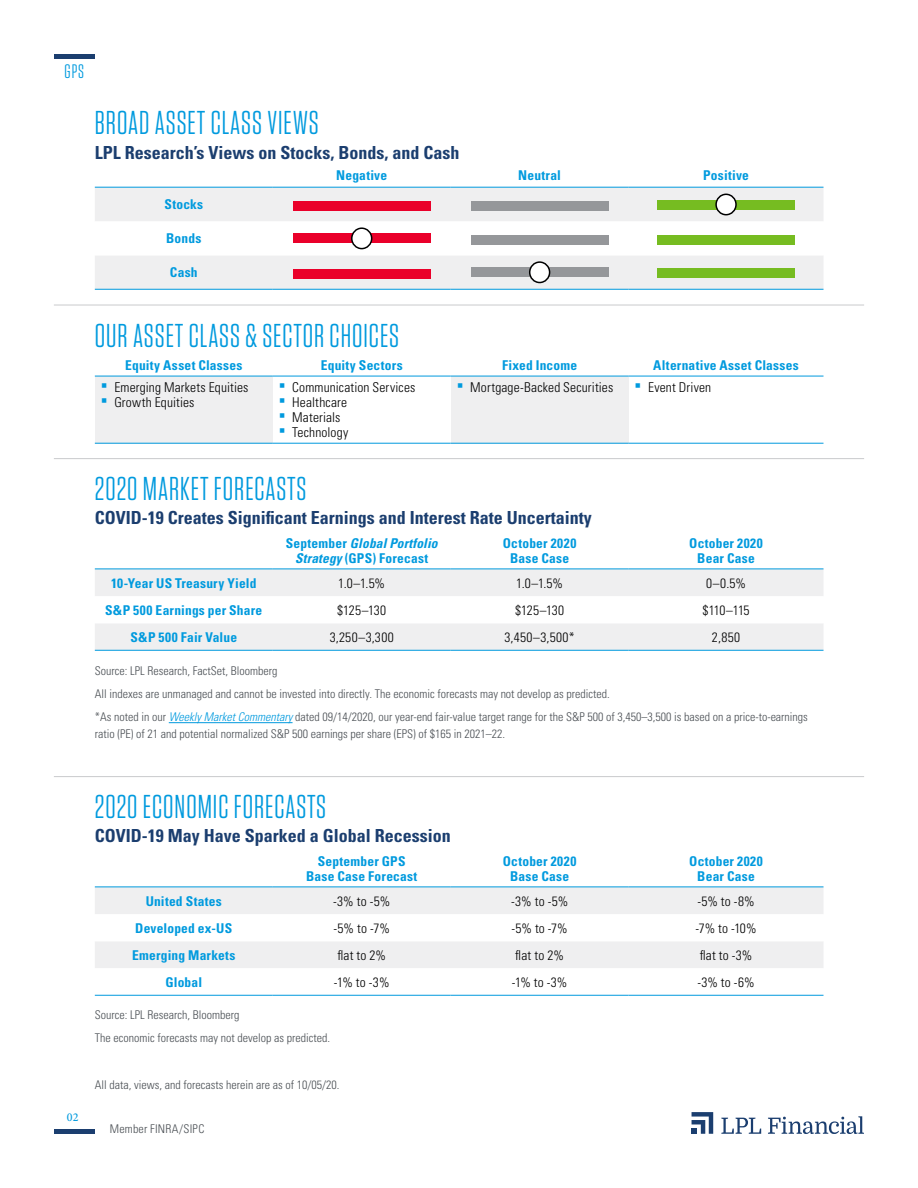
<style>
.page{position:relative;width:918px;height:1188px;background:#fff}
.page>*{position:absolute;margin:0;border:0;box-sizing:border-box;transform-origin:0 0}
.t1{font:33px "Tungsten Narrow";letter-spacing:.03em;color:#009ade}
.t2{font:19.5px "Tungsten Narrow";color:#009ade}
.t3{font:700 condensed 18px "Univers LT Std";color:#1b3e6f}
.t4{font:700 condensed 13.5px/15px "Univers LT Std";letter-spacing:.015em;color:#009ade;text-align:center}
.t5{font:300 condensed 13.5px/15px "Univers LT Std";letter-spacing:.015em;color:#000}
.t6{font:italic 700 condensed 13.5px/15px "Univers LT Std";letter-spacing:.01em;color:#009ade;text-align:center}
.t7{font:300 condensed 12px/23.2px "Univers LT Std";color:#4a4f54}
.t8{font:500 12px "Minion Pro";color:#009ade}
.s1{font-style:normal}
.s2{font-style:italic;color:#009ade}
</style>
<div class="page">
<hr style="left:54px;top:1130px;width:40px;height:4px;background:#1b3e6f">
<hr style="left:54px;top:54px;width:40px;height:4px;background:#1b3e6f">
<svg style="left:692px;top:1112px;width:21px;height:22px"></svg>
<svg style="left:721px;top:1118px;width:40px;height:16px"></svg>
<svg style="left:768px;top:1116px;width:96px;height:18px"></svg>
<hr style="left:169px;top:722px;width:124px;height:1px;background:#009ade">
<div style="left:95px;top:188px;width:729px;height:101px;background:#efeff0"></div>
<svg style="left:95px;top:221px;width:729px;height:34px"></svg>
<hr style="left:95px;top:187px;width:178px;height:1px;background:#009ade">
<hr style="left:273px;top:187px;width:178px;height:1px;background:#009ade">
<hr style="left:451px;top:187px;width:178px;height:1px;background:#009ade">
<hr style="left:629px;top:187px;width:195px;height:1px;background:#009ade">
<hr style="left:95px;top:289px;width:178px;height:1px;background:#009ade">
<hr style="left:273px;top:289px;width:178px;height:1px;background:#009ade">
<hr style="left:451px;top:289px;width:178px;height:1px;background:#009ade">
<hr style="left:629px;top:289px;width:195px;height:1px;background:#009ade">
<div style="left:293px;top:202px;width:137px;height:9px;background:#ea002a"></div>
<div style="left:471px;top:202px;width:137px;height:9px;background:#95979a"></div>
<div style="left:657px;top:200px;width:138px;height:9px;background:#76bc21"></div>
<div style="left:716px;top:194px;width:20px;height:21px;background:#fff;border-radius:50%"></div>
<div style="left:715px;top:194px;width:22px;height:21px;border:2px solid #000;border-radius:50%"></div>
<div style="left:293px;top:234px;width:137px;height:9px;background:#ea002a"></div>
<div style="left:352px;top:228px;width:20px;height:21px;background:#fff;border-radius:50%"></div>
<div style="left:351px;top:227px;width:21px;height:22px;border:2px solid #000;border-radius:50%"></div>
<div style="left:471px;top:235px;width:137px;height:10px;background:#95979a"></div>
<div style="left:657px;top:235px;width:138px;height:10px;background:#76bc21"></div>
<div style="left:293px;top:269px;width:137px;height:10px;background:#ea002a"></div>
<div style="left:471px;top:268px;width:137px;height:9px;background:#95979a"></div>
<div style="left:530px;top:262px;width:20px;height:21px;background:#fff;border-radius:50%"></div>
<div style="left:529px;top:261px;width:21px;height:22px;border:2px solid #000;border-radius:50%"></div>
<div style="left:657px;top:268px;width:138px;height:10px;background:#76bc21"></div>
<div style="left:95px;top:570px;width:729px;height:80px;background:#efeff0"></div>
<svg style="left:95px;top:596px;width:729px;height:27px"></svg>
<hr style="left:95px;top:569px;width:178px;height:1px;background:#009ade">
<hr style="left:273px;top:569px;width:178px;height:1px;background:#009ade">
<hr style="left:451px;top:569px;width:178px;height:1px;background:#009ade">
<hr style="left:629px;top:569px;width:195px;height:1px;background:#009ade">
<hr style="left:95px;top:650px;width:178px;height:1px;background:#009ade">
<hr style="left:273px;top:650px;width:178px;height:1px;background:#009ade">
<hr style="left:451px;top:650px;width:178px;height:1px;background:#009ade">
<hr style="left:629px;top:650px;width:195px;height:1px;background:#009ade">
<div style="left:95px;top:888px;width:728px;height:26px;background:#efeff0"></div>
<svg style="left:95px;top:942px;width:729px;height:53px;fill:#efeff7"></svg>
<hr style="left:95px;top:887px;width:178px;height:1px;background:#009ade">
<hr style="left:273px;top:887px;width:178px;height:1px;background:#009ade">
<hr style="left:451px;top:887px;width:178px;height:1px;background:#009ade">
<hr style="left:629px;top:887px;width:195px;height:1px;background:#009ade">
<hr style="left:95px;top:995px;width:178px;height:1px;background:#009ade">
<hr style="left:273px;top:995px;width:178px;height:1px;background:#009ade">
<hr style="left:451px;top:995px;width:178px;height:1px;background:#009ade">
<hr style="left:629px;top:995px;width:195px;height:1px;background:#009ade">
<div style="left:95px;top:376px;width:178px;height:67px;background:#efeff0"></div>
<div style="left:451px;top:376px;width:178px;height:67px;background:#efeff0"></div>
<hr style="left:95px;top:376px;width:178px;height:1px;background:#009ade">
<hr style="left:273px;top:376px;width:178px;height:1px;background:#009ade">
<hr style="left:451px;top:376px;width:178px;height:1px;background:#009ade">
<hr style="left:629px;top:376px;width:195px;height:1px;background:#009ade">
<hr style="left:95px;top:443px;width:178px;height:1px;background:#009ade">
<hr style="left:273px;top:443px;width:178px;height:1px;background:#009ade">
<hr style="left:451px;top:443px;width:178px;height:1px;background:#009ade">
<hr style="left:629px;top:443px;width:195px;height:1px;background:#009ade">
<hr style="left:54px;top:305px;width:810px;height:1px;background:#c9cacc">
<hr style="left:54px;top:458px;width:810px;height:1px;background:#c9cacc">
<hr style="left:54px;top:776px;width:810px;height:1px;background:#c9cacc">
<h2 class="t2" style="left:65px;top:62px;width:21px">GPS</h2>
<h1 class="t1" style="left:95px;top:107px;width:225px">BROAD ASSET CLASS VIEWS</h1>
<h3 class="t3" style="left:95px;top:142px;width:366px">LPL Research’s Views on Stocks, Bonds, and Cash</h3>
<p class="t4" style="left:164px;top:197px;width:40px">Stocks</p>
<p class="t4" style="left:166px;top:231px;width:37px">Bonds</p>
<p class="t4" style="left:170px;top:265px;width:29px">Cash</p>
<p class="t4" style="left:336px;top:168px;width:52px">Negative</p>
<p class="t4" style="left:518px;top:168px;width:44px">Neutral</p>
<p class="t4" style="left:703px;top:168px;width:47px">Positive</p>
<h1 class="t1" style="left:95px;top:319px;width:306px">OUR ASSET CLASS &amp; SECTOR CHOICES</h1>
<p class="t4" style="left:125px;top:358px;width:119px">Equity Asset Classes</p>
<p class="t4" style="left:321px;top:358px;width:83px">Equity Sectors</p>
<p class="t4" style="left:502px;top:358px;width:77px">Fixed Income</p>
<p class="t4" style="left:653px;top:358px;width:147px">Alternative Asset Classes</p>
<p class="t5" style="left:114px;top:380px;width:136px">Emerging Markets Equities<br>Growth Equities</p>
<p class="t5" style="left:292px;top:380px;width:125px">Communication Services<br>Healthcare<br>Materials<br>Technology</p>
<p class="t5" style="left:470px;top:380px;width:145px">Mortgage-Backed Securities</p>
<p class="t5" style="left:648px;top:380px;width:65px">Event Driven</p>
<h1 class="t1" style="left:95px;top:472px;width:213px">2020 MARKET FORECASTS</h1>
<h3 class="t3" style="left:95px;top:507px;width:498px">COVID-19 Creates Significant Earnings and Interest Rate Uncertainty</h3>
<p class="t6" style="left:286px;top:536px;width:153px"><span class="s1">September</span> Global Portfolio<br>Strategy <span class="s1">(GPS) Forecast</span></p>
<p class="t4" style="left:503px;top:536px;width:75px">October 2020<br>Base Case</p>
<p class="t4" style="left:689px;top:536px;width:75px">October 2020<br>Bear Case</p>
<p class="t4" style="left:111px;top:575px;width:147px">10-Year US Treasury Yield</p>
<p class="t5" style="left:338px;top:575px;width:48px">1.0–1.5%</p>
<p class="t5" style="left:516px;top:575px;width:48px">1.0–1.5%</p>
<p class="t5" style="left:706px;top:575px;width:41px">0–0.5%</p>
<p class="t4" style="left:105px;top:602px;width:159px">S&amp;P 500 Earnings per Share</p>
<p class="t5" style="left:337px;top:602px;width:51px">$125–130</p>
<p class="t5" style="left:515px;top:602px;width:51px">$125–130</p>
<p class="t5" style="left:703px;top:602px;width:49px">$110–115</p>
<p class="t4" style="left:130px;top:629px;width:108px">S&amp;P 500 Fair Value</p>
<p class="t5" style="left:330px;top:629px;width:66px">3,250–3,300</p>
<p class="t5" style="left:504px;top:629px;width:72px">3,450–3,500*</p>
<p class="t5" style="left:712px;top:629px;width:30px">2,850</p>
<p class="t7" style="left:95px;top:659px;width:715px">Source: LPL Research, FactSet, Bloomberg<br>All indexes are unmanaged and cannot be invested into directly. The economic forecasts may not develop as predicted.<br>*As noted in our <span class="s2">Weekly Market Commentary</span> dated 09/14/2020, our year-end fair-value target range for the S&amp;P 500 of 3,450–3,500 is based on a price-to-earnings</p>
<p class="t7" style="left:95px;top:722px;width:412px">ratio (PE) of 21 and potential normalized S&amp;P 500 earnings per share (EPS) of $165 in 2021–22.</p>
<p class="t8" style="left:67px;top:1109px;width:13px">02</p>
<h1 class="t1" style="left:95px;top:790px;width:233px">2020 ECONOMIC FORECASTS</h1>
<h3 class="t3" style="left:95px;top:825px;width:357px">COVID-19 May Have Sparked a Global Recession</h3>
<p class="t4" style="left:306px;top:854px;width:113px">September GPS<br>Base Case Forecast</p>
<p class="t4" style="left:503px;top:854px;width:75px">October 2020<br>Base Case</p>
<p class="t4" style="left:689px;top:854px;width:75px">October 2020<br>Bear Case</p>
<p class="t4" style="left:146px;top:893px;width:78px">United States</p>
<p class="t5" style="left:333px;top:893px;width:59px">-3% to -5%</p>
<p class="t5" style="left:511px;top:893px;width:59px">-3% to -5%</p>
<p class="t5" style="left:697px;top:893px;width:59px">-5% to -8%</p>
<p class="t4" style="left:135px;top:920px;width:98px">Developed ex-US</p>
<p class="t5" style="left:334px;top:920px;width:58px">-5% to -7%</p>
<p class="t5" style="left:511px;top:920px;width:58px">-5% to -7%</p>
<p class="t5" style="left:695px;top:920px;width:63px">-7% to -10%</p>
<p class="t4" style="left:132px;top:947px;width:105px">Emerging Markets</p>
<p class="t5" style="left:337px;top:947px;width:50px">flat to 2%</p>
<p class="t5" style="left:515px;top:947px;width:50px">flat to 2%</p>
<p class="t5" style="left:700px;top:947px;width:54px">flat to -3%</p>
<p class="t4" style="left:166px;top:974px;width:38px">Global</p>
<p class="t5" style="left:334px;top:974px;width:57px">-1% to -3%</p>
<p class="t5" style="left:512px;top:974px;width:57px">-1% to -3%</p>
<p class="t5" style="left:697px;top:974px;width:59px">-3% to -6%</p>
<p class="t7" style="left:95px;top:1003px;width:237px">Source: LPL Research, Bloomberg<br>The economic forecasts may not develop as predicted.</p>
<p class="t7" style="left:95px;top:1073px;width:246px">All data, views, and forecasts herein are as of 10/05/20.</p>
<p class="t7" style="left:110px;top:1117px;width:96px">Member FINRA/SIPC</p>
</div>
